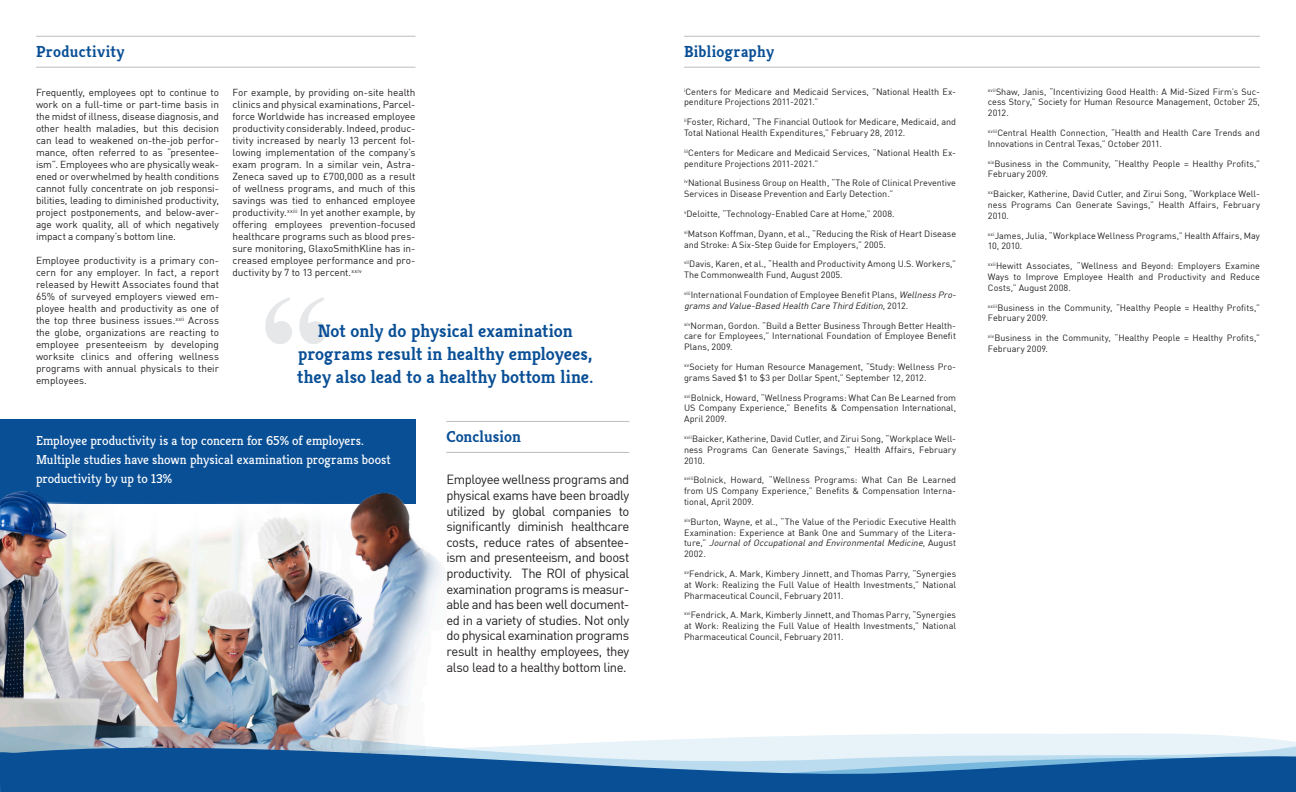
<style>
.page{position:relative;width:1296px;height:792px;background:#fff}
.page>*{position:absolute;margin:0;border:0;box-sizing:border-box;transform-origin:0 0}
.t1{font:700 144.6px "Times New Roman";color:#e6e7e9}
.t2{font:700 18px/23px "Kreon";letter-spacing:.005em;color:#094f96;text-align:center}
.t3{font:700 16px "Kreon";letter-spacing:.015em;color:#094f96}
.t4{font:13px/15.6px "DIN";letter-spacing:-.035em;color:#231f20;text-align:justify}
.t5{font:13px/19px "Kreon";color:#fff}
.t6{font:10px/12px "DIN";color:#231f20;text-align:justify}
.t7{font:9px/10.8px "DIN";color:#231f20}
.t8{font:italic 9px/10.8px "DIN";color:#231f20}
.s1{font-style:normal}
.s2{font-style:italic}
</style>
<div class="page">
<hr style="left:36px;top:36px;width:380px;height:1px;background:#bcbdc0">
<hr style="left:36px;top:67px;width:380px;height:1px;background:#bcbdc0">
<hr style="left:446px;top:421px;width:183px;height:1px;background:#bcbdc0">
<hr style="left:446px;top:452px;width:183px;height:1px;background:#bcbdc0">
<div style="left:0;top:420px;width:416px;height:84px;background:#094f96"></div>
<img style="left:0;top:491px;width:447px;height:233px">
<svg style="left:0;top:724px;width:401px;height:5px;background:#a3a9b1"></svg>
<svg style="left:0;top:729px;width:400px;height:4px;background:#9fa4ad"></svg>
<svg style="left:0;top:733px;width:1296px;height:59px;background:#6591bc"></svg>
<hr style="left:684px;top:67px;width:576px;height:1px;background:#bcbdc0">
<hr style="left:684px;top:36px;width:576px;height:1px;background:#bcbdc0">
<p class="t3" style="left:36px;top:42px;width:90px">Productivity</p>
<p class="t6" style="left:36px;top:86px;width:185px">Frequently, employees opt to continue to work on a full-time or part-time basis in the midst of illness, disease diagnosis, and other health maladies, but this decision can lead to weakened on-the-job perfor&shy;mance, often referred to as “presentee&shy;ism”. Employees who are physically weak&shy;ened or overwhelmed by health conditions cannot fully concentrate on job responsi&shy;bilities, leading to diminished productivity, project postponements, and below-aver&shy;age work quality, all of which negatively impact a company’s bottom line.</p>
<p class="t6" style="left:36px;top:254px;width:185px">Employee productivity is a primary con&shy;cern for any employer. In fact, a report released by Hewitt Associates found that 65% of surveyed employers viewed em&shy;ployee health and productivity as one of the top three business issues.<sup>xxii</sup> Across the globe, organizations are reacting to employee presenteeism by developing worksite clinics and offering wellness programs with annual physicals to their employees.</p>
<p class="t6" style="left:232px;top:86px;width:185px">For example, by providing on-site health clinics and physical examinations, Parcel&shy;force Worldwide has increased employee productivity considerably. Indeed, produc&shy;tivity increased by nearly 13 percent fol&shy;lowing implementation of the company’s exam program. In a similar vein, Astra-Zeneca saved up to £700,000 as a result of wellness programs, and much of this savings was tied to enhanced employee productivity.<sup>xxiii</sup> In yet another example, by offering employees prevention-focused healthcare programs such as blood pres&shy;sure monitoring, GlaxoSmithKline has in&shy;creased employee performance and pro&shy;ductivity by 7 to 13 percent.<sup>xxiv</sup></p>
<p class="t1" style="left:260px;top:247px;width:74px">“</p>
<p class="t2" style="left:297px;top:319px;width:297px">Not only do physical examination programs result in healthy employees, they also lead to a healthy bottom line.</p>
<p class="t5" style="left:36px;top:432px;width:330px">Employee productivity is a top concern for 65% of employers.</p>
<p class="t3" style="left:446px;top:427px;width:76px">Conclusion</p>
<p class="t5" style="left:36px;top:451px;width:356px">Multiple studies have shown physical examination programs boost productivity by up to 13%</p>
<p class="t4" style="left:446px;top:472px;width:185px">Employee wellness programs and physical exams have been broadly utilized by global companies to significantly diminish healthcare costs, reduce rates of absentee&shy;ism and presenteeism, and boost productivity. The ROI of physical examination programs is measur&shy;able and has been well document&shy;ed in a variety of studies. Not only do physical examination programs result in healthy employees, they also lead to a healthy bottom line.</p>
<p class="t3" style="left:684px;top:42px;width:91px">Bibliography</p>
<p class="t7" style="left:684px;top:86px;width:274px"><sup>i</sup>Centers for Medicare and Medicaid Services, “National Health Ex&shy;penditure Projections 2011-2021.”</p>
<p class="t7" style="left:684px;top:116px;width:274px"><sup>ii</sup>Foster, Richard, “The Financial Outlook for Medicare, Medicaid, and<br>Total National Health Expenditures,” February 28, 2012.</p>
<p class="t7" style="left:684px;top:147px;width:274px"><sup>iii</sup>Centers for Medicare and Medicaid Services, “National Health Ex&shy;penditure Projections 2011-2021.”</p>
<p class="t7" style="left:684px;top:178px;width:274px"><sup>iv</sup>National Business Group on Health, “The Role of Clinical Preventive<br>Services in Disease Prevention and Early Detection.”</p>
<p class="t7" style="left:684px;top:208px;width:212px"><sup>v</sup>Deloitte, “Technology-Enabled Care at Home,” 2008.</p>
<p class="t7" style="left:684px;top:228px;width:274px"><sup>vi</sup>Matson Koffman, Dyann, et al., “Reducing the Risk of Heart Disease and Stroke: A Six-Step Guide for Employers,” 2005.</p>
<p class="t7" style="left:684px;top:259px;width:274px"><sup>vii</sup>Davis, Karen, et al., “Health and Productivity Among U.S. Workers,”<br>The Commonwealth Fund, August 2005.</p>
<p class="t8" style="left:684px;top:289px;width:276px"><sup>viii</sup><span class="s1">International Foundation of Employee Benefit Plans,</span> WellnessPro&shy;gramsand Value-Based Health Care Third Edition<span class="s1">, 2 0 1 2 .</span></p>
<p class="t7" style="left:684px;top:320px;width:274px;text-align:justify"><sup>xiv</sup>Norman, Gordon. “Build a Better Business Through Better Health&shy;care for Employees,” International Foundation of Employee Benefit Plans, 2009.</p>
<p class="t7" style="left:684px;top:361px;width:274px"><sup>xv</sup>Society for Human Resource Management, “Study: Wellness Pro&shy;grams Saved $1 to $3 per Dollar Spent,” September 12, 2012.</p>
<p class="t7" style="left:684px;top:392px;width:274px;text-align:justify"><sup>xvi</sup>Bolnick, Howard, “Wellness Programs: What Can Be Learned from US Company Experience,” Benefits &amp; Compensation International, April 2009.</p>
<p class="t7" style="left:684px;top:433px;width:274px;text-align:justify"><sup>xvii</sup>Baicker, Katherine, David Cutler, and Zirui Song, “Workplace Well&shy;ness Programs Can Generate Savings,” Health Affairs, February 2010.</p>
<p class="t7" style="left:684px;top:475px;width:274px;text-align:justify"><sup>xviii</sup>Bolnick, Howard, “Wellness Programs: What Can Be Learned from US Company Experience,” Benefits &amp; Compensation Interna&shy;tional, April 2009.</p>
<p class="t7" style="left:684px;top:516px;width:274px;text-align:justify"><sup>xiv</sup>Burton, Wayne, et al., “The Value of the Periodic Executive Health Examination: Experience at Bank One and Summary of the Litera&shy;t u r e , ” <span class="s2">JournalofOccupationaland EnvironmentalMedicine</span>, A u g u s t 2002.</p>
<p class="t7" style="left:684px;top:568px;width:274px;text-align:justify"><sup>xv</sup>Fendrick, A. Mark, Kimbery Jinnett, and Thomas Parry, “Synergies at Work: Realizing the Full Value of Health Investments,” National Pharmaceutical Council, February 2011.</p>
<p class="t7" style="left:684px;top:610px;width:274px;text-align:justify"><sup>xvi</sup>Fendrick, A. Mark, Kimberly Jinnett, and Thomas Parry, “Synergies at Work: Realizing the Full Value of Health Investments,” National Pharmaceutical Council, February 2011.</p>
<p class="t7" style="left:988px;top:86px;width:274px;text-align:justify"><sup>xvii</sup>Shaw, Janis, “Incentivizing Good Health: A Mid-Sized Firm’s Suc&shy;cess Story,” Society for Human Resource Management, October 25, 2012.</p>
<p class="t7" style="left:988px;top:127px;width:274px"><sup>xviii</sup>Central Health Connection, “Health and Health Care Trends and<br>Innovations in Central Texas,” October 2011.</p>
<p class="t7" style="left:988px;top:158px;width:274px"><sup>xix</sup>Business in the Community, “Healthy People = Healthy Profits,”<br>February 2009.</p>
<p class="t7" style="left:988px;top:188px;width:274px;text-align:justify"><sup>xx</sup>Baicker, Katherine, David Cutler, and Zirui Song, “Workplace Well&shy;ness Programs Can Generate Savings,” Health Affairs, February 2010.</p>
<p class="t7" style="left:988px;top:230px;width:274px"><sup>xxi</sup>James, Julia, “Workplace Wellness Programs,” Health Affairs, May<br>10, 2010.</p>
<p class="t7" style="left:988px;top:260px;width:274px;text-align:justify"><sup>xxii</sup>Hewitt Associates, “Wellness and Beyond: Employers Examine Ways to Improve Employee Health and Productivity and Reduce Costs,” August 2008.</p>
<p class="t7" style="left:988px;top:302px;width:274px"><sup>xxiii</sup>Business in the Community, “Healthy People = Healthy Profits,”<br>February 2009.</p>
<p class="t7" style="left:988px;top:332px;width:274px"><sup>xiv</sup>Business in the Community, “Healthy People = Healthy Profits,”<br>February 2009.</p>
</div>
